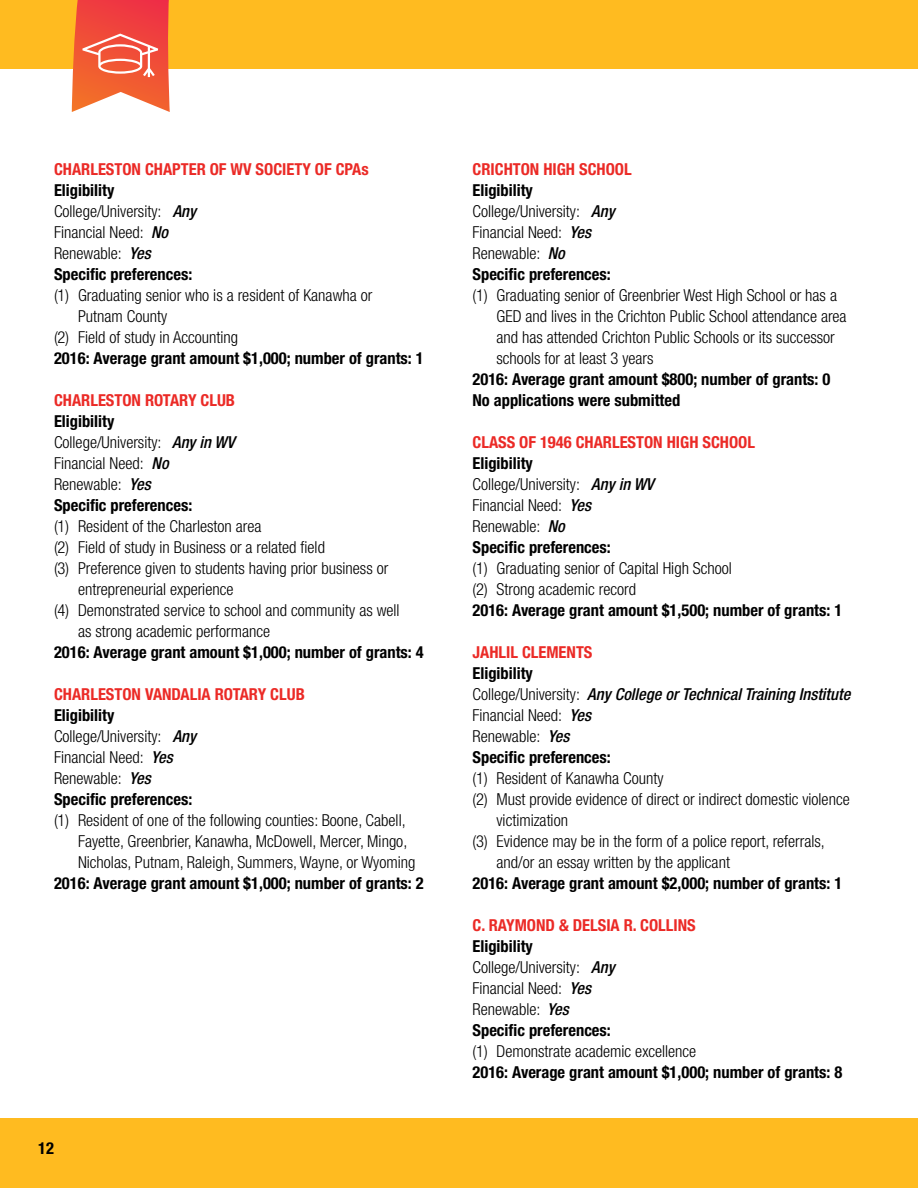
<style>
.page{position:relative;width:918px;height:1188px;background:#fff}
.page>*{position:absolute;margin:0;border:0;box-sizing:border-box;transform-origin:0 0}
.t1{font:300 condensed 16.5px/21px "Helvetica Neue";color:#000}
.t2{font:700 condensed 16.5px/21px "Helvetica Neue";color:#000}
.t3{font:700 condensed 16.5px "Helvetica Neue";color:#eb2a26}
.t4{font:italic 500 condensed 16.5px/21px "Helvetica Neue";color:#000}
.s1{font-weight:700}
.s2{font-weight:500;font-style:italic}
.s3{font-weight:700;font-style:normal}
.s4{font-weight:300;font-style:normal}
</style>
<div class="page">
<div style="left:0;top:0;width:918px;height:69px;background:#ffbb20"></div>
<div style="left:0;top:1118px;width:918px;height:70px;background:#ffbb20"></div>
<svg style="left:72px;top:0;width:98px;height:112px;background:#f26d55"></svg>
<p class="t3" style="left:54px;top:159px;width:316px">CHARLESTON CHAPTER OF WV SOCIETY OF CPAs</p>
<p class="t1" style="left:54px;top:179px;width:144px"><span class="s1">Eligibility<br></span>College/University: <span class="s2">Any<br></span>Financial Need: <span class="s2">No<br></span>Renewable: <span class="s2">Yes<br></span><span class="s1">Specific preferences:</span></p>
<p class="t1" style="left:54px;top:284px;width:320px">(1) Graduating senior who is a resident of Kanawha or</p>
<p class="t1" style="left:78px;top:305px;width:91px">Putnam County</p>
<p class="t1" style="left:54px;top:326px;width:186px">(2) Field of study in Accounting</p>
<p class="t2" style="left:54px;top:347px;width:371px">2016: Average grant amount $1,000; number of grants: 1</p>
<p class="t3" style="left:54px;top:390px;width:183px">CHARLESTON ROTARY CLUB</p>
<p class="t1" style="left:54px;top:410px;width:182px"><span class="s1">Eligibility<br></span>College/University: <span class="s2">Any in WV<br></span>Financial Need: <span class="s2">No<br></span>Renewable: <span class="s2">Yes<br></span><span class="s1">Specific preferences:</span></p>
<p class="t1" style="left:54px;top:515px;width:209px">(1) Resident of the Charleston area</p>
<p class="t1" style="left:54px;top:536px;width:273px">(2) Field of study in Business or a related field</p>
<p class="t1" style="left:54px;top:557px;width:336px">(3) Preference given to students having prior business or</p>
<p class="t1" style="left:78px;top:578px;width:157px">entrepreneurial experience</p>
<p class="t1" style="left:54px;top:599px;width:347px">(4) Demonstrated service to school and community as well</p>
<p class="t1" style="left:78px;top:620px;width:194px">as strong academic performance</p>
<p class="t2" style="left:54px;top:641px;width:371px">2016: Average grant amount $1,000; number of grants: 4</p>
<p class="t3" style="left:54px;top:684px;width:252px">CHARLESTON VANDALIA ROTARY CLUB</p>
<p class="t1" style="left:54px;top:704px;width:144px"><span class="s1">Eligibility<br></span>College/University: <span class="s2">Any<br></span>Financial Need: <span class="s2">Yes<br></span>Renewable: <span class="s2">Yes<br></span><span class="s1">Specific preferences:</span></p>
<p class="t1" style="left:78px;top:809px;width:339px;text-indent:-24px">(1) Resident of one of the following counties: Boone, Cabell,<br>Fayette, Greenbrier, Kanawha, McDowell, Mercer, Mingo,<br>Nicholas, Putnam, Raleigh, Summers, Wayne, or Wyoming</p>
<p class="t2" style="left:54px;top:872px;width:371px">2016: Average grant amount $1,000; number of grants: 2</p>
<p class="t2" style="left:38px;top:1137px;width:17px">12</p>
<p class="t3" style="left:473px;top:159px;width:161px">CRICHTON HIGH SCHOOL</p>
<p class="t1" style="left:473px;top:179px;width:144px"><span class="s1">Eligibility<br></span>College/University: <span class="s2">Any<br></span>Financial Need: <span class="s2">Yes<br></span>Renewable: <span class="s2">No<br></span><span class="s1">Specific preferences:</span></p>
<p class="t1" style="left:497px;top:285px;width:352px;text-indent:-24px">(1) Graduating senior of Greenbrier West High School or has a GED and lives in the Crichton Public School attendance area and has attended Crichton Public Schools or its successor schools for at least 3 years</p>
<p class="t2" style="left:473px;top:368px;width:359px">2016: Average grant amount $800; number of grants: 0<br>No applications were submitted</p>
<p class="t3" style="left:473px;top:432px;width:284px">CLASS OF 1946 CHARLESTON HIGH SCHOOL</p>
<p class="t1" style="left:473px;top:453px;width:183px"><span class="s1">Eligibility<br></span>College/University: <span class="s2">Any in WV<br></span>Financial Need: <span class="s2">Yes<br></span>Renewable: <span class="s2">No<br></span><span class="s1">Specific preferences:</span></p>
<p class="t1" style="left:473px;top:558px;width:261px">(1) Graduating senior of Capital High School (2) Strong academic record</p>
<p class="t2" style="left:473px;top:599px;width:371px">2016: Average grant amount $1,500; number of grants: 1</p>
<p class="t3" style="left:473px;top:642px;width:122px">JAHLIL CLEMENTS</p>
<p class="t4" style="left:473px;top:662px;width:379px"><span class="s3">Eligibility<br></span><span class="s4">College/University:</span> Any College or Technical Training Institute<br><span class="s4">Financial Need:</span> Yes<br><span class="s4">Renewable:</span> Yes<br><span class="s3">Specific preferences:</span></p>
<p class="t1" style="left:473px;top:768px;width:193px">(1) Resident of Kanawha County</p>
<p class="t1" style="left:473px;top:789px;width:379px">(2) Must provide evidence of direct or indirect domestic violence</p>
<p class="t1" style="left:497px;top:810px;width:73px">victimization</p>
<p class="t1" style="left:473px;top:831px;width:354px">(3) Evidence may be in the form of a police report, referrals,</p>
<p class="t1" style="left:497px;top:852px;width:235px">and/or an essay written by the applicant</p>
<p class="t2" style="left:473px;top:873px;width:371px">2016: Average grant amount $2,000; number of grants: 1</p>
<p class="t3" style="left:473px;top:915px;width:225px">C. RAYMOND &amp; DELSIA R. COLLINS</p>
<p class="t1" style="left:473px;top:936px;width:144px"><span class="s1">Eligibility<br></span>College/University: <span class="s2">Any<br></span>Financial Need: <span class="s2">Yes<br></span>Renewable: <span class="s2">Yes<br></span><span class="s1">Specific preferences:</span></p>
<p class="t1" style="left:473px;top:1041px;width:225px">(1) Demonstrate academic excellence</p>
<p class="t2" style="left:473px;top:1062px;width:371px">2016: Average grant amount $1,000; number of grants: 8</p>
</div>
